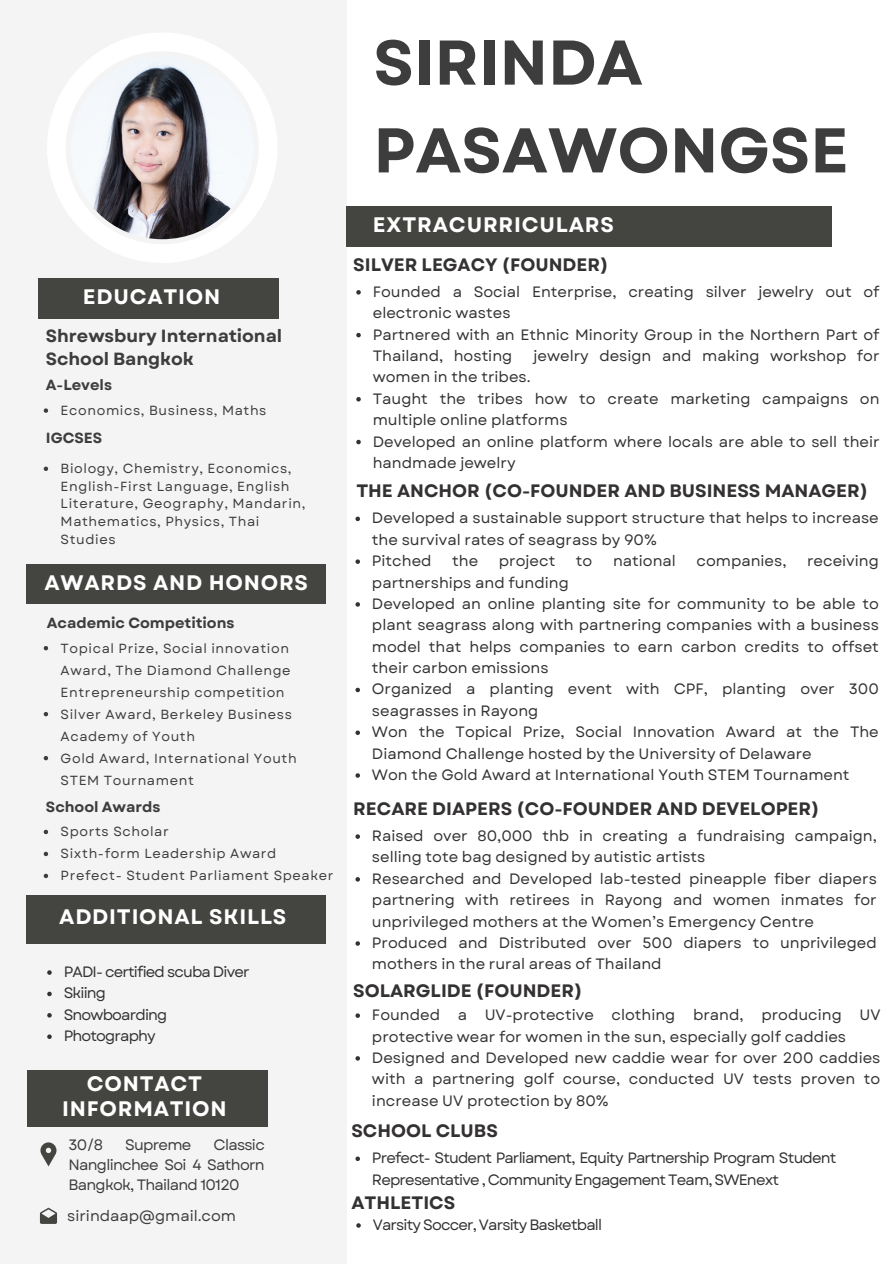
<style>
.page{position:relative;width:894px;height:1264px;background:#fff}
.page>*{position:absolute;margin:0;border:0;box-sizing:border-box;transform-origin:0 0}
.t1{font:700 63px/87.8px "Garet";color:#3d3d3d}
.t2{font:700 21px/24.8px "Garet";letter-spacing:.035em;color:#fff;text-align:center}
.t3{font:700 18px "Garet";color:#333132}
.t4{font:700 17.55px/23.7px "Garet";letter-spacing:-.005em;color:#3d3d3d}
.t5{font:15px/21.3px "Garet";color:#333132}
.t6{font:15px/21.3px "Garet";letter-spacing:-.055em;color:#333132}
.t7{font:15px/20.2px "Garet";letter-spacing:-.045em;color:#3d3d3d;text-align:justify}
.t8{font:15px "Garet";color:#3d3d3d}
.t9{font:700 14.7px "Garet";letter-spacing:-.005em;color:#3d3d3d}
.t10{font:13.2px/17.5px "Garet";letter-spacing:.045em;color:#3d3d3d}
</style>
<div class="page">
<div style="left:0;top:0;width:346px;height:1263px;background:#f4f4f4"></div>
<svg style="left:47px;top:33px;width:230px;height:230px"></svg>
<div style="left:27px;top:1069px;width:241px;height:57px;background:#444440"></div>
<div style="left:38px;top:277px;width:241px;height:41px;background:#444440"></div>
<div style="left:26px;top:564px;width:299px;height:40px;background:#444440"></div>
<div style="left:346px;top:206px;width:485px;height:40px;background:#444440"></div>
<svg style="left:40px;top:1142px;width:16px;height:23px"></svg>
<svg style="left:40px;top:1207px;width:17px;height:16px"></svg>
<div style="left:26px;top:894px;width:300px;height:49px;background:#444440"></div>
<svg style="left:44px;top:408px;width:4px;height:5px"></svg>
<svg style="left:356px;top:290px;width:4px;height:4px"></svg>
<svg style="left:356px;top:333px;width:4px;height:4px"></svg>
<svg style="left:356px;top:397px;width:4px;height:4px"></svg>
<svg style="left:356px;top:440px;width:4px;height:4px"></svg>
<svg style="left:355px;top:516px;width:5px;height:5px"></svg>
<svg style="left:355px;top:559px;width:5px;height:5px"></svg>
<svg style="left:355px;top:602px;width:5px;height:4px"></svg>
<svg style="left:355px;top:687px;width:5px;height:5px"></svg>
<svg style="left:355px;top:730px;width:5px;height:5px"></svg>
<svg style="left:355px;top:773px;width:5px;height:4px"></svg>
<svg style="left:355px;top:834px;width:5px;height:4px"></svg>
<svg style="left:355px;top:877px;width:5px;height:4px"></svg>
<svg style="left:355px;top:941px;width:5px;height:4px"></svg>
<svg style="left:44px;top:466px;width:4px;height:5px"></svg>
<svg style="left:355px;top:1013px;width:5px;height:4px"></svg>
<svg style="left:355px;top:1056px;width:5px;height:4px"></svg>
<svg style="left:44px;top:646px;width:4px;height:4px"></svg>
<svg style="left:44px;top:712px;width:4px;height:4px"></svg>
<svg style="left:44px;top:756px;width:4px;height:4px"></svg>
<svg style="left:44px;top:829px;width:4px;height:5px"></svg>
<svg style="left:44px;top:851px;width:4px;height:5px"></svg>
<svg style="left:44px;top:873px;width:4px;height:5px"></svg>
<svg style="left:355px;top:1156px;width:5px;height:4px"></svg>
<svg style="left:356px;top:1223px;width:4px;height:4px"></svg>
<svg style="left:47px;top:970px;width:5px;height:4px"></svg>
<svg style="left:47px;top:991px;width:5px;height:5px"></svg>
<svg style="left:47px;top:1013px;width:5px;height:4px"></svg>
<svg style="left:47px;top:1034px;width:5px;height:4px"></svg>
<p class="t2" style="left:83px;top:284px;width:139px">EDUCATION</p>
<p class="t4" style="left:46px;top:324px;width:237px">Shrewsbury International<br>School Bangkok</p>
<p class="t10" style="left:61px;top:401px;width:207px">Economics, Business, Maths</p>
<p class="t9" style="left:46px;top:374px;width:68px">A-Levels</p>
<p class="t9" style="left:46px;top:427px;width:58px">IGCSES</p>
<p class="t10" style="left:61px;top:460px;width:246px">Biology, Chemistry, Economics,<br>English-First Language, English<br>Literature, Geography, Mandarin,<br>Mathematics, Physics, Thai<br>Studies</p>
<p class="t2" style="left:44px;top:570px;width:265px">AWARDS AND HONORS</p>
<p class="t9" style="left:47px;top:612px;width:189px">Academic Competitions</p>
<p class="t10" style="left:61px;top:637px;width:231px;line-height:22px">Topical Prize, Social innovation<br>Award, The Diamond Challenge<br>Entrepreneurship competition</p>
<p class="t10" style="left:61px;top:703px;width:233px;line-height:22px">Silver Award, Berkeley Business<br>Academy of Youth</p>
<p class="t10" style="left:61px;top:747px;width:237px;line-height:22px">Gold Award, International Youth<br>STEM Tournament</p>
<p class="t9" style="left:46px;top:796px;width:116px">School Awards</p>
<p class="t10" style="left:61px;top:823px;width:110px">Sports Scholar</p>
<p class="t10" style="left:61px;top:845px;width:217px">Sixth-form Leadership Award</p>
<p class="t10" style="left:61px;top:867px;width:274px">Prefect- Student Parliament Speaker</p>
<p class="t2" style="left:59px;top:904px;width:228px">ADDITIONAL SKILLS</p>
<p class="t6" style="left:64px;top:961px;width:187px">PADI- certified scuba Diver</p>
<p class="t5" style="left:64px;top:982px;width:44px">Skiing</p>
<p class="t6" style="left:64px;top:1004px;width:105px">Snowboarding</p>
<p class="t6" style="left:64px;top:1025px;width:93px">Photography</p>
<p class="t2" style="left:62px;top:1071px;width:166px">CONTACT<br>INFORMATION</p>
<p class="t7" style="left:68px;top:1134px;width:36px">30/8</p>
<p class="t7" style="left:125px;top:1134px;width:68px">Supreme</p>
<p class="t7" style="left:68px;top:1134px;width:198px;text-indent:145px">Classic Nanglinchee Soi 4 Sathorn Bangkok, Thailand 10120</p>
<p class="t8" style="left:67px;top:1204px;width:170px">sirindaap@gmail.com</p>
<p class="t1" style="left:373px;top:19px;width:476px">SIRINDA<br>PASAWONGSE</p>
<p class="t2" style="left:373px;top:212px;width:242px">EXTRACURRICULARS</p>
<p class="t3" style="left:353px;top:252px;width:256px">SILVER LEGACY (FOUNDER)</p>
<p class="t5" style="left:372px;top:281px;width:508px">Founded a Social Enterprise, creating silver jewelry out of electronic wastes</p>
<p class="t5" style="left:372px;top:324px;width:508px">Partnered with an Ethnic Minority Group in the Northern Part of<br>Thailand, hosting</p>
<p class="t5" style="left:533px;top:345px;width:347px">jewelry design and making workshop for</p>
<p class="t5" style="left:372px;top:366px;width:159px">women in the tribes.</p>
<p class="t5" style="left:372px;top:388px;width:508px">Taught the tribes how to create marketing campaigns on multiple online platforms</p>
<p class="t5" style="left:372px;top:431px;width:508px">Developed an online platform where locals are able to sell their handmade jewelry</p>
<p class="t3" style="left:356px;top:478px;width:513px">THE ANCHOR (CO-FOUNDER AND BUSINESS MANAGER)</p>
<p class="t5" style="left:372px;top:507px;width:508px">Developed a sustainable support structure that helps to increase the survival rates of seagrass by 90%</p>
<p class="t5" style="left:372px;top:550px;width:61px">Pitched</p>
<p class="t5" style="left:452px;top:550px;width:28px">the</p>
<p class="t5" style="left:498px;top:550px;width:58px">project</p>
<p class="t5" style="left:575px;top:550px;width:18px">to</p>
<p class="t5" style="left:612px;top:550px;width:64px">national</p>
<p class="t5" style="left:696px;top:550px;width:91px">companies,</p>
<p class="t5" style="left:806px;top:550px;width:73px">receiving</p>
<p class="t5" style="left:372px;top:571px;width:198px">partnerships and funding</p>
<p class="t5" style="left:372px;top:593px;width:508px;text-align:justify">Developed an online planting site for community to be able to plant seagrass along with partnering companies with a business model that helps companies to earn carbon credits to offset their carbon emissions</p>
<p class="t5" style="left:372px;top:678px;width:508px">Organized a planting event with CPF, planting over 300 seagrasses in Rayong</p>
<p class="t5" style="left:372px;top:721px;width:508px">Won the Topical Prize, Social Innovation Award at the The<br>Diamond Challenge hosted by the University of Delaware</p>
<p class="t5" style="left:372px;top:764px;width:479px">Won the Gold Award at International Youth STEM Tournament</p>
<p class="t3" style="left:353px;top:796px;width:467px">RECARE DIAPERS (CO-FOUNDER AND DEVELOPER)</p>
<p class="t5" style="left:372px;top:825px;width:506px">Raised over 80,000 thb in creating a fundraising campaign, selling tote bag designed by autistic artists</p>
<p class="t5" style="left:372px;top:868px;width:506px;text-align:justify">Researched and Developed lab-tested pineapple fiber diapers partnering with retirees in Rayong and women inmates for unprivileged mothers at the Women’s Emergency Centre</p>
<p class="t5" style="left:372px;top:932px;width:506px">Produced and Distributed over 500 diapers to unprivileged mothers in the rural areas of Thailand</p>
<p class="t3" style="left:353px;top:977px;width:230px">SOLARGLIDE (FOUNDER)</p>
<p class="t5" style="left:372px;top:1004px;width:510px">Founded a UV-protective clothing brand, producing UV protective wear for women in the sun, especially golf caddies</p>
<p class="t5" style="left:372px;top:1047px;width:510px;text-align:justify">Designed and Developed new caddie wear for over 200 caddies with a partnering golf course, conducted UV tests proven to increase UV protection by 80%</p>
<p class="t3" style="left:351px;top:1117px;width:148px">SCHOOL CLUBS</p>
<p class="t6" style="left:372px;top:1147px;width:466px">Prefect- Student Parliament, Equity Partnership Program Student<br>Representative , Community Engagement Team, SWEnext</p>
<p class="t3" style="left:351px;top:1189px;width:105px">ATHLETICS</p>
<p class="t6" style="left:372px;top:1214px;width:231px">Varsity Soccer, Varsity Basketball</p>
</div>
